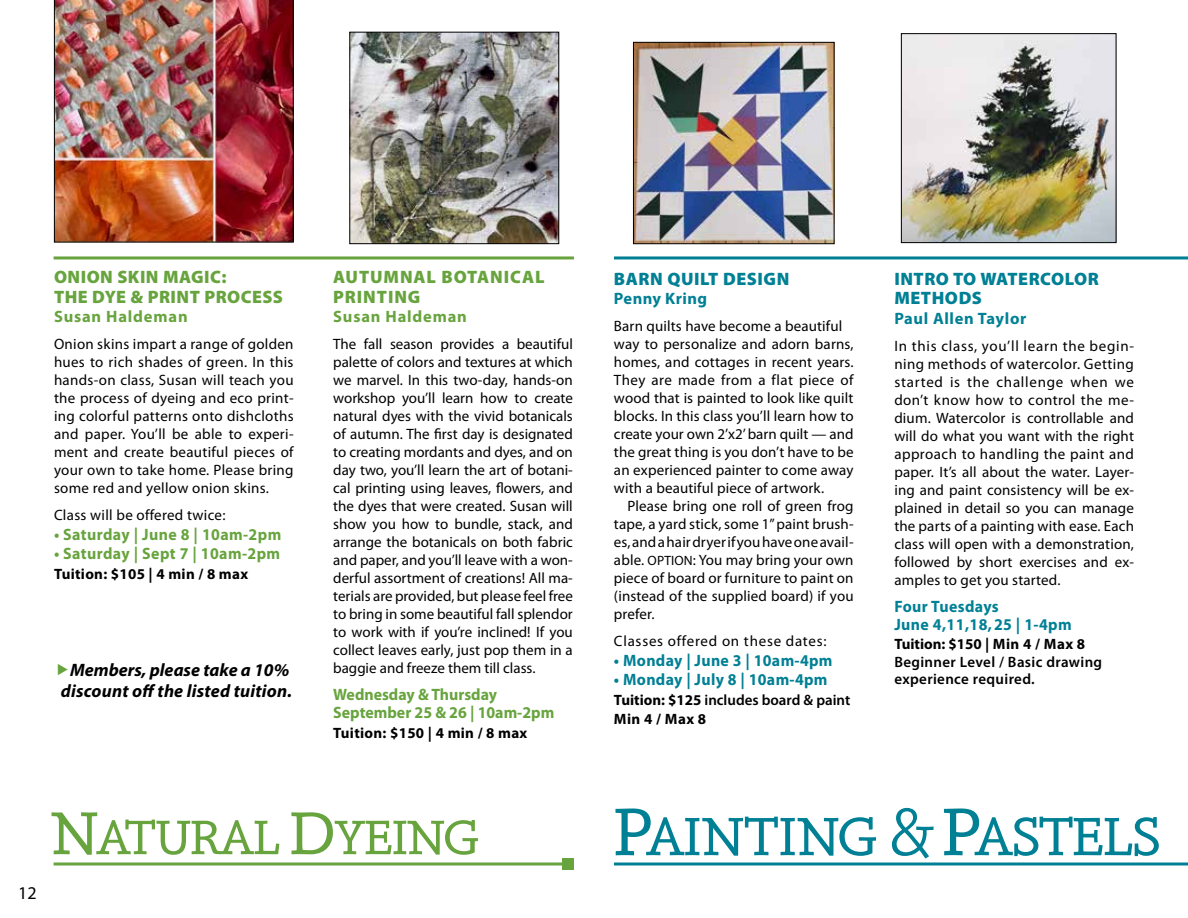
<style>
.page{position:relative;width:1188px;height:918px;background:#fff}
.page>*{position:absolute;margin:0;border:0;box-sizing:border-box;transform-origin:0 0}
.t1{font:58.8px "Silica Regular SC800";letter-spacing:-.04em;color:#008095}
.t2{font:52.8px "Silica Regular SC800";letter-spacing:-.04em;color:#68a43e}
.t3{font:italic 700 18px/21px "Myriad Pro";letter-spacing:.01em;color:#000;text-align:center}
.t4{font:900 18px/19.5px "Myriad Pro";letter-spacing:.03em;color:#008095}
.t5{font:900 18px/19.5px "Myriad Pro";letter-spacing:.025em;color:#68a43e}
.t6{font:900 18px/19.5px "Myriad Pro";letter-spacing:.05em;color:#68a43e}
.t7{font:18px "Myriad Pro";color:#000}
.t8{font:700 16.5px/18px "Myriad Pro";letter-spacing:.025em;color:#008095;scale:.96 1}
.t9{font:700 16.5px "Myriad Pro";letter-spacing:.025em;color:#68a43e;scale:.96 1}
.t10{font:700 16.5px/18px "Myriad Pro";color:#68a43e;scale:.96 1}
.t11{font:700 16.5px "Myriad Pro";letter-spacing:.05em;color:#68a43e}
.t12{font:700 16.5px "Myriad Pro";letter-spacing:.025em;color:#008095}
.t13{font:15px/18px "Myriad Pro";letter-spacing:.01em;color:#000;text-align:justify}
.t14{font:700 15px/19.5px "Myriad Pro";letter-spacing:.02em;color:#000}
.t15{font:600 15px/16.5px "Myriad Pro";letter-spacing:.025em;color:#000}
.t16{font:15px "Myriad Pro";letter-spacing:.05em;color:#000}
.t17{font:700 15px "Myriad Pro";color:#000}
.s1{font-size:66px}
.s2{font-size:13.5px}
.s3{font-weight:600}
.s4{font-size:73.5px}
.s5{font-family:"Silica Light SC800";font-size:73.5px}
</style>
<div class="page">
<img style="left:635px;top:44px;width:197px;height:198px">
<div style="left:633px;top:42px;width:201px;height:202px;border:1px solid #000"></div>
<img style="left:903px;top:35px;width:211px;height:206px">
<div style="left:901px;top:33px;width:215px;height:210px;border:1px solid #000"></div>
<img style="left:351px;top:34px;width:206px;height:208px">
<div style="left:349px;top:32px;width:210px;height:212px;border:1px solid #000"></div>
<svg style="left:54px;top:862px;width:508px;height:4px;background:#8dba6e"></svg>
<div style="left:562px;top:858px;width:12px;height:12px;background:#68a43e"></div>
<img style="left:54px;top:0;width:240px;height:242px">
<hr style="left:54px;top:256px;width:520px;height:3px;background:#68a43e">
<svg style="left:614px;top:862px;width:574px;height:4px;background:#3f9faf"></svg>
<hr style="left:614px;top:256px;width:574px;height:3px;background:#008095">
<p class="t5" style="left:54px;top:267px;width:231px">ONION SKIN MAGIC:<br>THE DYE &amp; PRINT PROCESS</p>
<p class="t11" style="left:54px;top:306px;width:135px">Susan Haldeman</p>
<p class="t13" style="left:54px;top:335px;width:241px">Onion skins impart a range of golden hues to rich shades of green. In this hands-on class, Susan will teach you the process of dyeing and eco print&shy;ing colorful patterns onto dishcloths and paper. You’ll be able to experi&shy;ment and create beautiful pieces of your own to take home. Please bring some red and yellow onion skins.</p>
<p class="t13" style="left:54px;top:506px;width:173px">Class will be offered twice:</p>
<p class="t9" style="left:54px;top:524px;width:238px">• Saturday | June 8 | 10am-2pm</p>
<p class="t9" style="left:54px;top:543px;width:237px">• Saturday | Sept 7 | 10am-2pm</p>
<p class="t14" style="left:54px;top:564px;width:196px">Tuition: $105 | 4 min / 8 max</p>
<p class="t3" style="left:61px;top:659px;width:233px">Members, please take a 10% discount off the listed tuition.</p>
<p class="t6" style="left:333px;top:267px;width:213px">AUTUMNAL BOTANICAL<br>PRINTING</p>
<p class="t11" style="left:333px;top:306px;width:135px">Susan Haldeman</p>
<p class="t13" style="left:333px;top:335px;width:241px">The fall season provides a beautiful palette of colors and textures at which we marvel. In this two-day, hands-on workshop you’ll learn how to create natural dyes with the vivid botanicals of autumn. The first day is designated to creating mordants and dyes, and on day two, you’ll learn the art of botani&shy;cal printing using leaves, flowers, and the dyes that were created. Susan will show you how to bundle, stack, and arrange the botanicals on both fabric and paper, and you’ll leave with a won&shy;derful assortment of creations! All ma&shy;terials are provided, but please feel free to bring in some beautiful fall splendor to work with if you’re inclined! If you collect leaves early, just pop them in a baggie and freeze them till class.</p>
<p class="t10" style="left:333px;top:685px;width:232px">Wednesday &amp; Thursday<br>September 25 &amp; 26 | 10am-2pm</p>
<p class="t14" style="left:333px;top:723px;width:196px">Tuition: $150 | 4 min / 8 max</p>
<p class="t7" style="left:18px;top:882px;width:20px">12</p>
<h2 class="t2" style="left:50px;top:807px;width:431px"><span class="s1">N</span>ATURAL <span class="s1">D</span>YEING</h2>
<p class="t4" style="left:614px;top:268px;width:177px">BARN QUILT DESIGN</p>
<p class="t12" style="left:614px;top:288px;width:95px">Penny Kring</p>
<p class="t13" style="left:614px;top:317px;width:241px;text-align:left">Barn quilts have become a beautiful way to personalize and adorn barns, homes, and cottages in recent years.<br>They are made from a flat piece of wood that is painted to look like quilt blocks. In this class you’ll learn how to create your own 2’x2’ barn quilt — and the great thing is you don’t have to be an experienced painter to come away with a beautiful piece of artwork.</p>
<p class="t13" style="left:614px;top:497px;width:241px;text-indent:13px">Please bring one roll of green frog tape, a yard stick, some 1” paint brush&shy;es, and a hair dryer if you have one avail&shy;able. <span class="s2">OPTION</span>: You may bring your own piece of board or furniture to paint on (instead of the supplied board) if you prefer.</p>
<p class="t16" style="left:614px;top:632px;width:214px">Classes offered on these dates:</p>
<p class="t8" style="left:614px;top:651px;width:229px">• Monday | June 3 | 10am-4pm</p>
<p class="t8" style="left:614px;top:670px;width:224px">• Monday | July 8 | 10am-4pm</p>
<p class="t14" style="left:614px;top:690px;width:238px">Tuition: $125 <span class="s3">includes board &amp; paint<br></span>Min 4 / Max 8</p>
<p class="t4" style="left:894px;top:268px;width:206px">INTRO TO WATERCOLOR<br>METHODS</p>
<p class="t12" style="left:894px;top:308px;width:134px">Paul Allen Taylor</p>
<p class="t13" style="left:894px;top:337px;width:241px">In this class, you’ll learn the begin&shy;ning methods of watercolor. Getting started is the challenge when we don’t know how to control the me&shy;dium. Watercolor is controllable and will do what you want with the right approach to handling the paint and paper. It’s all about the water. Layer&shy;ing and paint consistency will be ex&shy;plained in detail so you can manage the parts of a painting with ease. Each class will open with a demonstration, followed by short exercises and ex&shy;amples to get you started.</p>
<p class="t8" style="left:894px;top:597px;width:186px">Four Tuesdays<br>June 4,11,18,25 | 1-4pm</p>
<p class="t17" style="left:894px;top:635px;width:192px">Tuition: $150 | Min 4 / Max 8</p>
<p class="t15" style="left:894px;top:654px;width:209px">Beginner Level / Basic drawing experience required.</p>
<h1 class="t1" style="left:612px;top:802px;width:550px"><span class="s4">P</span>AINTING <span class="s5">&amp;</span> <span class="s4">P</span>ASTELS</h1>
</div>
